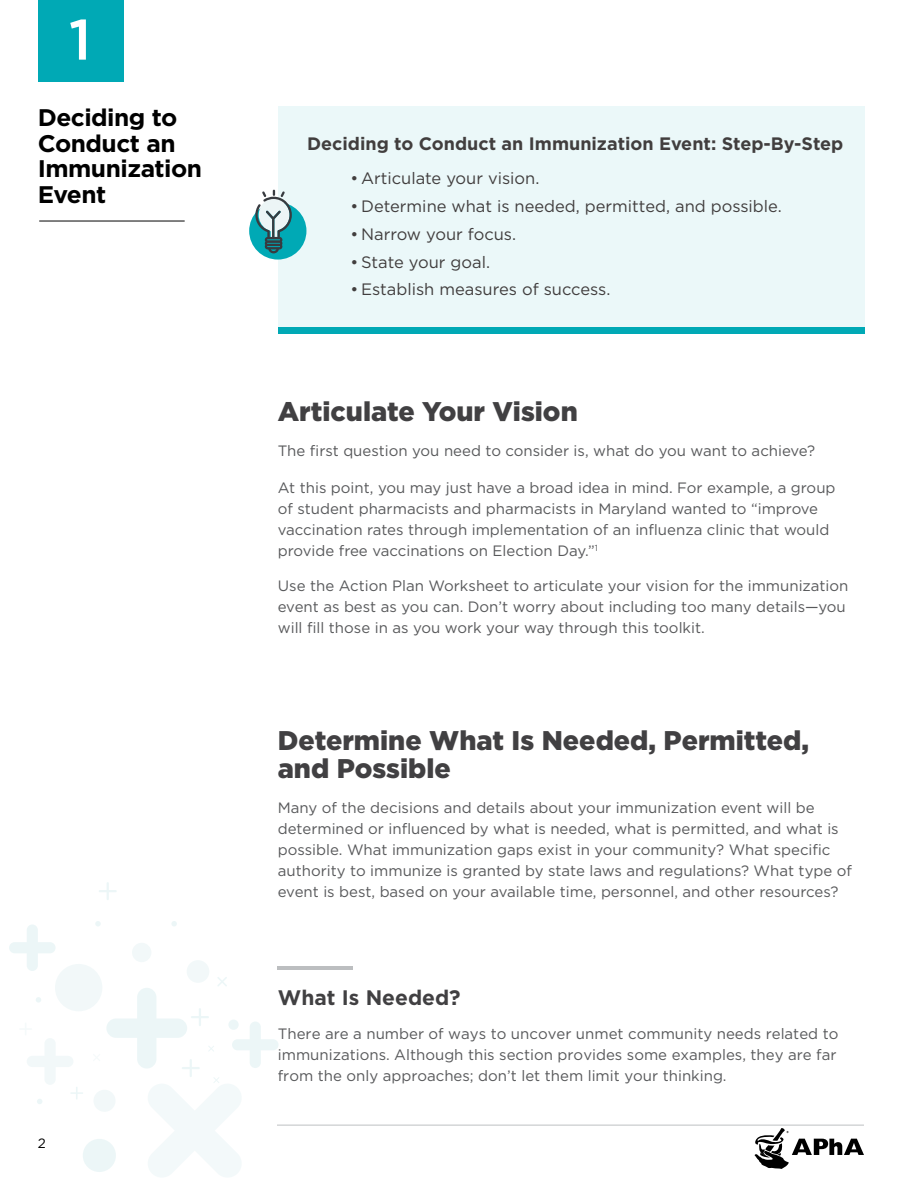
<style>
.page{position:relative;width:918px;height:1188px;background:#fff}
.page>*{position:absolute;margin:0;border:0;box-sizing:border-box;transform-origin:0 0}
.t1{font:500 57px "Gotham";color:#fff}
.t2{font:900 27px/28.5px "Gotham";color:#414042}
.t3{font:700 24px/25.5px "Gotham";letter-spacing:-.02em;color:#000}
.t4{font:700 21px "Gotham";color:#414042}
.t5{font:700 18px "Gotham";color:#413e3e}
.t6{font:16.5px "Gotham";color:#413e3e}
.t7{font:15px/21px "Gotham";color:#58595b}
.t8{font:13.5px "Gotham";color:#000}
</style>
<div class="page">
<div style="left:93px;top:1090px;width:23px;height:22px;background:#f2f8f9;border-radius:50%"></div>
<div style="left:55px;top:964px;width:47px;height:47px;background:#f2f8f9;border-radius:50%"></div>
<svg style="left:9px;top:925px;width:47px;height:46px"></svg>
<div style="left:132px;top:943px;width:19px;height:19px;background:#f2f8f9;border-radius:50%"></div>
<div style="left:187px;top:960px;width:22px;height:23px;background:#f2f8f9;border-radius:50%"></div>
<div style="left:83px;top:1139px;width:33px;height:33px;background:#ecf6f7;border-radius:50%"></div>
<svg style="left:171px;top:921px;width:6px;height:5px"></svg>
<svg style="left:95px;top:921px;width:6px;height:5px"></svg>
<svg style="left:99px;top:882px;width:18px;height:18px"></svg>
<svg style="left:106px;top:977px;width:173px;height:200px"></svg>
<svg style="left:27px;top:1038px;width:56px;height:66px"></svg>
<svg style="left:36px;top:997px;width:5px;height:6px"></svg>
<div style="left:38px;top:0;width:86px;height:82px;background:#00a9b5"></div>
<hr style="left:39px;top:221px;width:146px;height:1px;background:#030303">
<hr style="left:277px;top:1125px;width:587px;height:1px;background:#bec0c2">
<svg style="left:755px;top:1128px;width:109px;height:41px"></svg>
<hr style="left:278px;top:967px;width:75px;height:3px;background:#bcbec0">
<div style="left:278px;top:107px;width:587px;height:225px;background:#ebf8f9"></div>
<div style="left:278px;top:327px;width:587px;height:6px;background:#00a9b5"></div>
<div style="left:249px;top:202px;width:57px;height:58px;background:#00a9b5;border-radius:50%"></div>
<svg style="left:255px;top:190px;width:37px;height:63px"></svg>
<h1 class="t1" style="left:69px;top:2px;width:24px">1</h1>
<h3 class="t3" style="left:38px;top:105px;width:166px">Deciding to<br>Conduct an<br>Immunization<br>Event</h3>
<p class="t8" style="left:38px;top:1135px;width:10px">2</p>
<p class="t5" style="left:307px;top:133px;width:538px">Deciding to Conduct an Immunization Event: Step-By-Step</p>
<p class="t6" style="left:351px;top:169px;width:190px">• Articulate your vision.</p>
<p class="t6" style="left:351px;top:197px;width:433px">• Determine what is needed, permitted, and possible.</p>
<p class="t6" style="left:351px;top:225px;width:167px">• Narrow your focus.</p>
<p class="t6" style="left:351px;top:253px;width:141px">• State your goal.</p>
<p class="t6" style="left:351px;top:280px;width:261px">• Establish measures of success.</p>
<h2 class="t2" style="left:278px;top:397px;width:301px">Articulate Your Vision</h2>
<p class="t7" style="left:278px;top:440px;width:539px">The first question you need to consider is, what do you want to achieve?</p>
<p class="t7" style="left:278px;top:477px;width:559px">At this point, you may just have a broad idea in mind. For example, a group of student pharmacists and pharmacists in Maryland wanted to “improve vaccination rates through implementation of an influenza clinic that would provide free vaccinations on Election Day.”<sup>1</sup></p>
<p class="t7" style="left:278px;top:575px;width:572px">Use the Action Plan Worksheet to articulate your vision for the immunization event as best as you can. Don’t worry about including too many details—you will fill those in as you work your way through this toolkit.</p>
<h2 class="t2" style="left:278px;top:725px;width:533px">Determine What Is Needed, Permitted, and Possible</h2>
<p class="t7" style="left:278px;top:797px;width:576px">Many of the decisions and details about your immunization event will be determined or influenced by what is needed, what is permitted, and what is possible. What immunization gaps exist in your community? What specific authority to immunize is granted by state laws and regulations? What type of event is best, based on your available time, personnel, and other resources?</p>
<h3 class="t4" style="left:278px;top:985px;width:184px">What Is Needed?</h3>
<p class="t7" style="left:278px;top:1023px;width:562px">There are a number of ways to uncover unmet community needs related to immunizations. Although this section provides some examples, they are far from the only approaches; don’t let them limit your thinking.</p>
</div>
